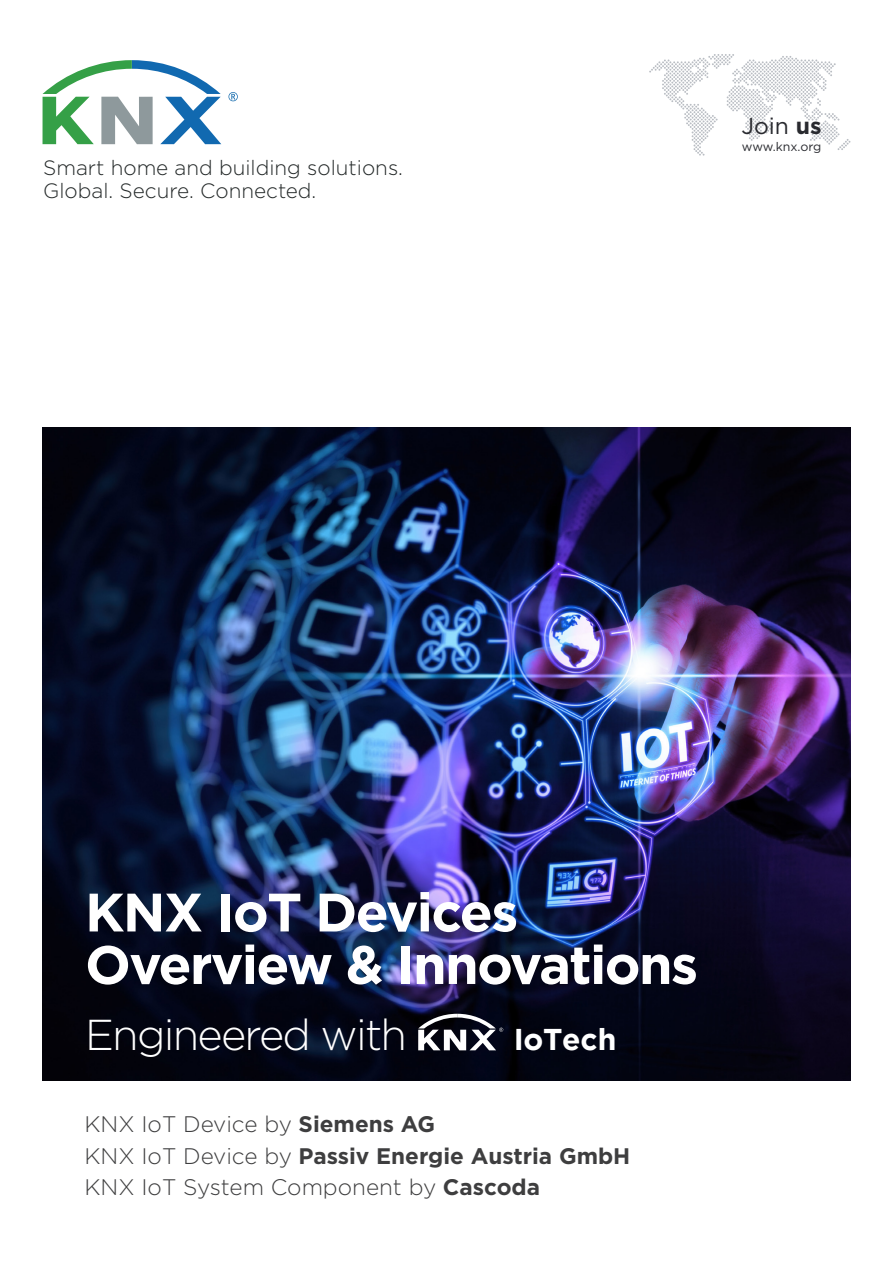
<style>
.page{position:relative;width:893px;height:1263px;background:#fff}
.page>*{position:absolute;margin:0;border:0;box-sizing:border-box;transform-origin:0 0}
.t1{font:700 54px "Gotham";letter-spacing:-.03em;color:#fff}
.t2{font:300 43.2px "Gotham";letter-spacing:-.04em;color:#fff}
.t3{font:700 30px "Gotham";letter-spacing:-.01em;color:#fff}
.t4{font:22.95px "Gotham";color:#292a2f}
.t5{font:300 22.5px "Gotham";color:#3e3e3f}
.t6{font:700 22.5px "Gotham";color:#3e3e3f}
.t7{font:300 20.7px/22.6px "Gotham";color:#232828}
.t8{font:12.45px "Gotham";letter-spacing:-.005em;color:#292a2f}
.s1{font-weight:700}
.s2{font-weight:300}
</style>
<div class="page">
<img style="left:43px;top:427px;width:807px;height:653px">
<svg style="left:43px;top:60px;width:178px;height:84px"></svg>
<svg style="left:228px;top:92px;width:10px;height:9px"></svg>
<svg style="left:649px;top:54px;width:201px;height:102px"></svg>
<svg style="left:418px;top:1014px;width:85px;height:36px"></svg>
<p class="t7" style="left:43px;top:156px;width:361px">Smart home and building solutions.<br>Global. Secure. Connected.</p>
<p class="t4" style="left:741px;top:112px;width:82px">Join <span class="s1">us</span></p>
<p class="t8" style="left:742px;top:138px;width:81px">www.knx.org</p>
<p class="t1" style="left:85px;top:876px;width:435px">KNX IoT Devices</p>
<p class="t1" style="left:85px;top:929px;width:615px">Overview &amp; Innovations</p>
<p class="t2" style="left:85px;top:1008px;width:324px">Engineered with</p>
<p class="t3" style="left:514px;top:1022px;width:104px">IoTech</p>
<p class="t5" style="left:85px;top:1110px;width:352px">KNX IoT Device by <span class="s1">Siemens AG</span></p>
<p class="t6" style="left:85px;top:1141px;width:547px"><span class="s2">KNX IoT Device by</span> Passiv Energie Austria GmbH</p>
<p class="t5" style="left:85px;top:1173px;width:457px">KNX IoT System Component by <span class="s1">Cascoda</span></p>
</div>
